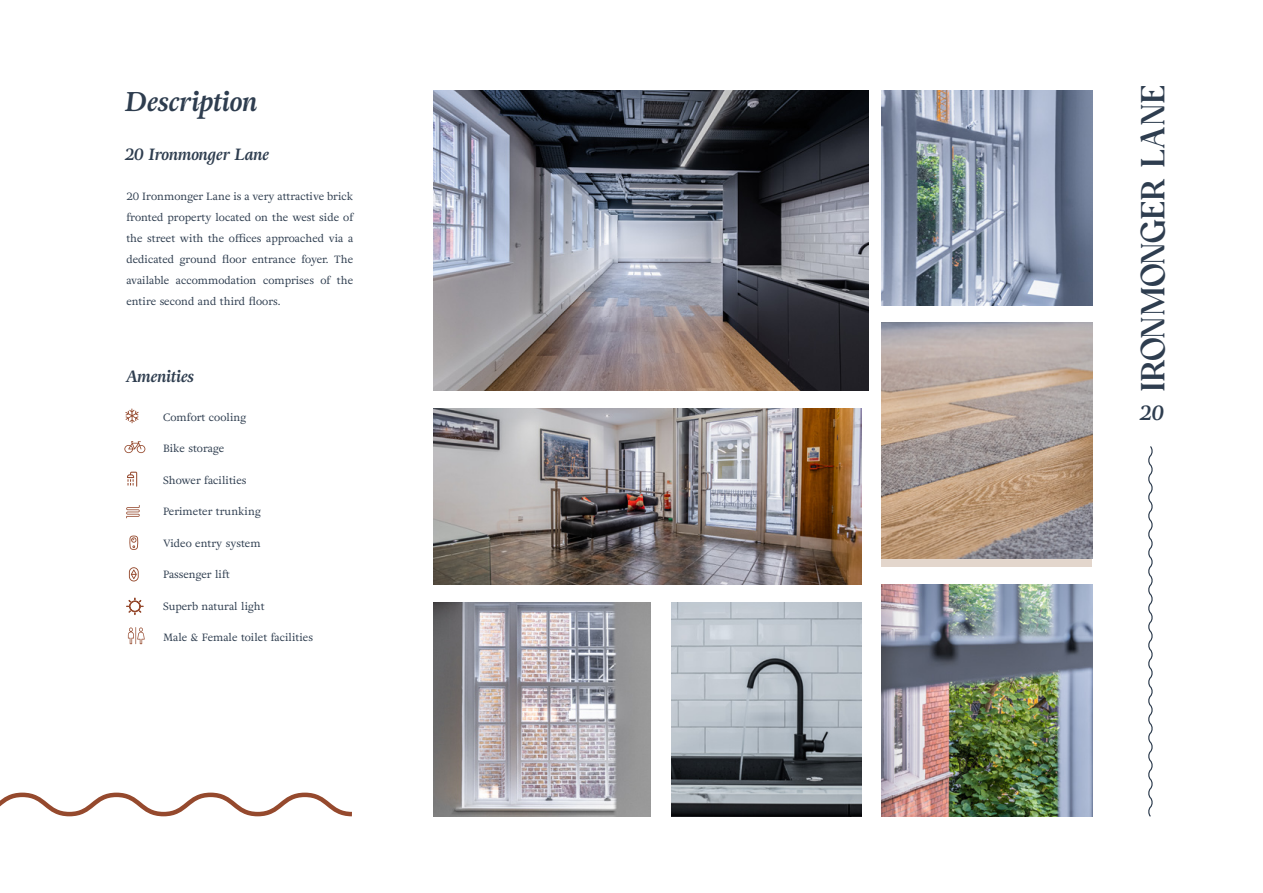
<style>
.page{position:relative;width:1263px;height:893px;background:#fff}
.page>*{position:absolute;margin:0;border:0;box-sizing:border-box;transform-origin:0 0}
.t1{font:33.3px "North Chancefree";letter-spacing:-.02em;color:#2e3d4f}
.t2{font:italic 700 27px "Adriane Text";color:#2e3d4f}
.t3{font:italic 700 20.55px "Adriane Text";color:#2e3d4f}
.t4{font:italic 700 16.2px "Adriane Text";color:#2e3d4f}
.t5{font:10.5px/21px "Adriane Text";color:#2e3d4f;text-align:justify}
</style>
<div class="page">
<svg style="left:1148px;top:446px;width:5px;height:371px"></svg>
<svg style="left:126px;top:598px;width:18px;height:17px"></svg>
<svg style="left:126px;top:505px;width:14px;height:13px"></svg>
<svg style="left:125px;top:409px;width:14px;height:14px"></svg>
<svg style="left:124px;top:441px;width:21px;height:12px"></svg>
<svg style="left:127px;top:472px;width:10px;height:15px"></svg>
<svg style="left:129px;top:536px;width:9px;height:14px"></svg>
<svg style="left:129px;top:567px;width:10px;height:14px"></svg>
<svg style="left:128px;top:627px;width:17px;height:17px"></svg>
<div style="left:881px;top:323px;width:211px;height:244px;background:#e3d6cc"></div>
<img style="left:881px;top:323px;width:211px;height:235px">
<img style="left:434px;top:602px;width:217px;height:215px">
<img style="left:881px;top:91px;width:211px;height:214px">
<img style="left:434px;top:409px;width:427px;height:175px">
<img style="left:671px;top:602px;width:190px;height:215px">
<img style="left:881px;top:584px;width:211px;height:233px">
<svg style="left:0;top:792px;width:352px;height:25px"></svg>
<img style="left:434px;top:91px;width:434px;height:299px">
<h2 class="t2" style="left:125px;top:83px;width:134px">Description</h2>
<h3 class="t4" style="left:124px;top:143px;width:146px">20 Ironmonger Lane</h3>
<p class="t5" style="left:126px;top:186px;width:228px">20 Ironmonger Lane is a very attractive brick fronted property located on the west side of the street with the offices approached via a dedicated ground floor entrance foyer. The available accommodation comprises of the entire second and third floors.</p>
<h3 class="t4" style="left:125px;top:365px;width:70px">Amenities</h3>
<p class="t5" style="left:163px;top:406px;width:85px">Comfort cooling</p>
<p class="t5" style="left:163px;top:438px;width:63px">Bike storage</p>
<p class="t5" style="left:163px;top:469px;width:85px">Shower facilities</p>
<p class="t5" style="left:163px;top:501px;width:99px">Perimeter trunking</p>
<p class="t5" style="left:163px;top:532px;width:99px">Video entry system</p>
<p class="t5" style="left:163px;top:564px;width:68px">Passenger lift</p>
<p class="t5" style="left:163px;top:595px;width:103px">Superb natural light</p>
<p class="t5" style="left:163px;top:627px;width:151px">Male &amp; Female toilet facilities</p>
<h1 class="t1" style="left:1139px;top:392px;width:308px;rotate:-90deg">IRONMONGER LANE</h1>
<h3 class="t3" style="left:1139px;top:399px;width:26px">20</h3>
</div>
